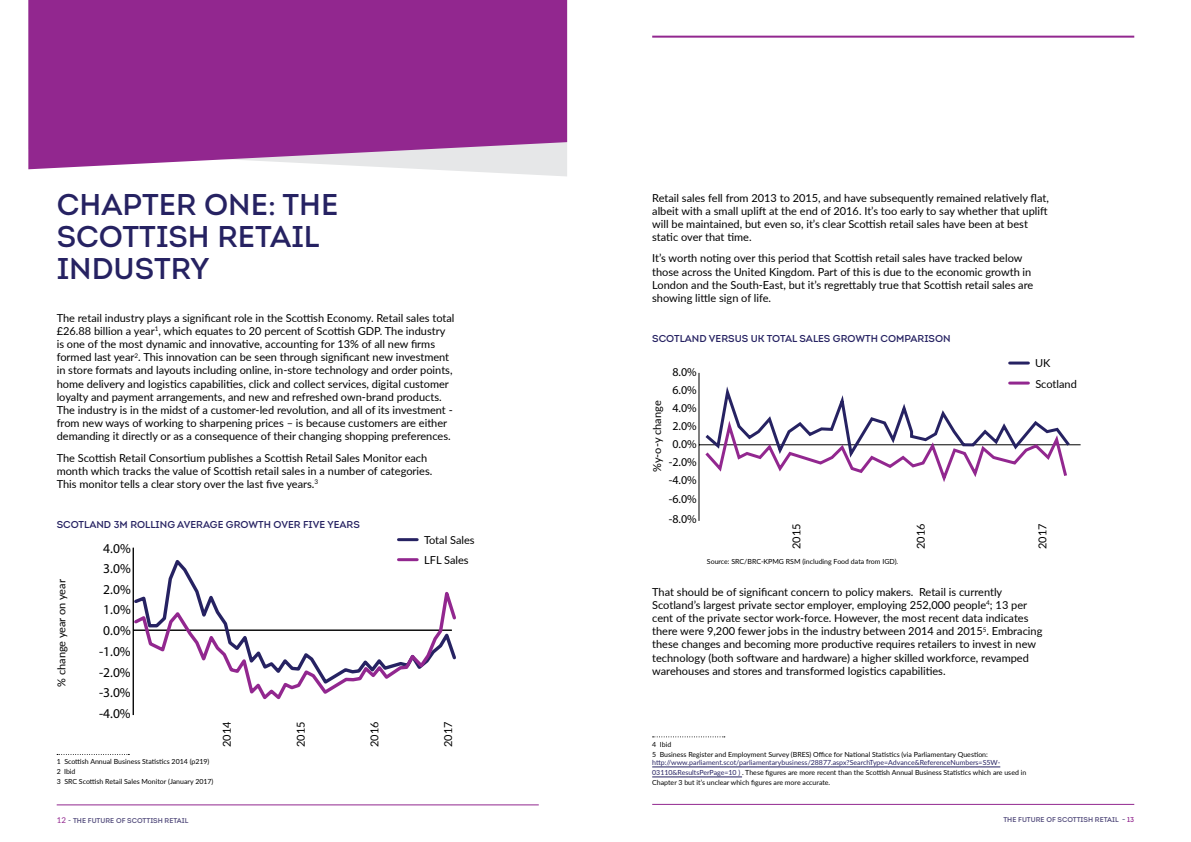
<style>
.page{position:relative;width:1191px;height:842px;background:#fff}
.page>*{position:absolute;margin:0;border:0;box-sizing:border-box;transform-origin:0 0}
.t1{font:30px/32px "Intro Semi Bold Caps";color:#262262}
.t2{font:13.6px/20.9px "Myriad Pro";color:#000}
.t3{font:12px/18.5px "Myriad Pro";color:#000}
.t4{font:11px/13.2px "Lato";color:#000}
.t5{font:10px "Intro Semi Bold Caps";color:#262262}
.t6{font:7px/10px "Lato";color:#000}
.t7{font:7px "Intro Semi Bold Caps";color:#50497a}
.s1{color:#262262}
.s2{font-family:"Lato";font-size:8px;color:#92278f}
.s3{font-family:"Lato";font-size:8px}
.s4{color:#92278f}
</style>
<div class="page">
<hr style="left:652px;top:804px;width:482px;height:1px;background:#92278f">
<hr style="left:652px;top:36px;width:482px;height:2px;background:#92278f">
<svg style="left:28px;top:169px;width:539px;height:7px"></svg>
<svg style="left:28px;top:0;width:539px;height:169px;background:#993796"></svg>
<hr style="left:57px;top:36px;width:482px;height:2px;background:#92278f">
<hr style="left:57px;top:805px;width:482px;height:1px;background:#92278f">
<hr style="left:133px;top:548px;width:1px;height:167px;background:#000">
<svg style="left:132px;top:555px;width:287px;height:24px"></svg>
<svg style="left:132px;top:579px;width:324px;height:124px"></svg>
<hr style="left:398px;top:538px;width:19px;height:3px;background:#262262">
<hr style="left:398px;top:558px;width:19px;height:3px;background:#92278f">
<svg style="left:57px;top:754px;width:72px;height:1px"></svg>
<hr style="left:699px;top:444px;width:381px;height:1px;background:#000">
<hr style="left:698px;top:373px;width:1px;height:148px;background:#000">
<svg style="left:702px;top:381px;width:370px;height:101px"></svg>
<svg style="left:652px;top:736px;width:73px;height:1px"></svg>
<hr style="left:652px;top:767px;width:348px;height:1px;background:#262262">
<hr style="left:652px;top:777px;width:90px;height:1px;background:#262262">
<hr style="left:1009px;top:362px;width:19px;height:3px;background:#262262">
<hr style="left:1009px;top:382px;width:19px;height:3px;background:#92278f">
<h1 class="t1" style="left:57px;top:189px;width:283px">CHAPTER ONE: THE<br>SCOTTISH RETAIL<br>INDUSTRY</h1>
<p class="t4" style="left:57px;top:311px;width:399px">The retail industry plays a significant role in the Scottish Economy. Retail sales total £26.88 billion a year<sup>1</sup>, which equates to 20 percent of Scottish GDP. The industry is one of the most dynamic and innovative, accounting for 13% of all new firms formed last year<sup>2</sup>. This innovation can be seen through significant new investment in store formats and layouts including online, in-store technology and order points, home delivery and logistics capabilities, click and collect services, digital customer loyalty and payment arrangements, and new and refreshed own-brand products.<br>The industry is in the midst of a customer-led revolution, and all of its investment - from new ways of working to sharpening prices – is because customers are either demanding it directly or as a consequence of their changing shopping preferences.</p>
<p class="t4" style="left:57px;top:451px;width:377px">The Scottish Retail Consortium publishes a Scottish Retail Sales Monitor each month which tracks the value of Scottish retail sales in a number of categories.<br>This monitor tells a clear story over the last five years.<sup>3</sup></p>
<p class="t5" style="left:57px;top:518px;width:304px">SCOTLAND 3M ROLLING AVERAGE GROWTH OVER FIVE YEARS</p>
<p class="t2" style="left:103px;top:538px;width:29px">4.0%</p>
<p class="t4" style="left:424px;top:530px;width:52px;line-height:20px">Total Sales<br>LFL Sales</p>
<p class="t2" style="left:103px;top:558px;width:29px;line-height:20.3px">3.0%<br>2.0%</p>
<p class="t4" style="left:54px;top:687px;width:109px;rotate:-90deg">% change year on year</p>
<p class="t2" style="left:103px;top:599px;width:29px">1.0%<br>0.0%</p>
<p class="t2" style="left:99px;top:640px;width:33px">-1.0%</p>
<p class="t2" style="left:99px;top:661px;width:33px">-2.0%</p>
<p class="t2" style="left:99px;top:682px;width:33px">-3.0% -4.0%</p>
<p class="t6" style="left:57px;top:757px;width:158px">1 Scottish Annual Business Statistics 2014 (p219)<br>2 Ibid<br>3 SRC Scottish Retail Sales Monitor (January 2017)</p>
<p class="t4" style="left:220px;top:747px;width:27px;rotate:-90deg">2014</p>
<p class="t4" style="left:294px;top:747px;width:27px;rotate:-90deg">2015</p>
<p class="t4" style="left:367px;top:747px;width:27px;rotate:-90deg">2016</p>
<p class="t4" style="left:441px;top:747px;width:27px;rotate:-90deg">2017</p>
<p class="t4" style="left:652px;top:190px;width:398px">Retail sales fell from 2013 to 2015, and have subsequently remained relatively flat, albeit with a small uplift at the end of 2016. It’s too early to say whether that uplift will be maintained, but even so, it’s clear Scottish retail sales have been at best static over that time.</p>
<p class="t4" style="left:652px;top:251px;width:383px">It’s worth noting over this period that Scottish retail sales have tracked below those across the United Kingdom. Part of this is due to the economic growth in London and the South-East, but it’s regrettably true that Scottish retail sales are showing little sign of life.</p>
<p class="t5" style="left:652px;top:332px;width:300px">SCOTLAND VERSUS UK TOTAL SALES GROWTH COMPARISON</p>
<p class="t3" style="left:672px;top:362px;width:26px">8.0%</p>
<p class="t4" style="left:1035px;top:353px;width:43px;line-height:20px">UK<br>Scotland</p>
<p class="t3" style="left:672px;top:380px;width:26px;line-height:18px">6.0%<br>4.0%</p>
<p class="t4" style="left:650px;top:472px;width:73px;rotate:-90deg">%y-o-y change</p>
<p class="t3" style="left:672px;top:416px;width:26px">2.0%<br>0.0%</p>
<p class="t3" style="left:668px;top:452px;width:29px">-2.0%</p>
<p class="t3" style="left:668px;top:471px;width:29px">-4.0%</p>
<p class="t3" style="left:668px;top:488px;width:29px;line-height:20.8px">-6.0% -8.0%</p>
<p class="t4" style="left:789px;top:549px;width:27px;rotate:-90deg">2015</p>
<p class="t4" style="left:913px;top:549px;width:27px;rotate:-90deg">2016</p>
<p class="t4" style="left:1035px;top:549px;width:27px;rotate:-90deg">2017</p>
<p class="t6" style="left:707px;top:556px;width:193px">Source: SRC/BRC-KPMG RSM (including Food data from IGD).</p>
<p class="t4" style="left:652px;top:584px;width:392px">That should be of significant concern to policy makers. Retail is currently Scotland’s largest private sector employer, employing 252,000 people<sup>4</sup>; 13 per cent of the private sector work-force. However, the most recent data indicates there were 9,200 fewer jobs in the industry between 2014 and 2015<sup>5</sup>. Embracing these changes and becoming more productive requires retailers to invest in new technology (both software and hardware) a higher skilled workforce, revamped warehouses and stores and transformed logistics capabilities.</p>
<p class="t6" style="left:652px;top:739px;width:337px">4 Ibid<br>5 Business Register and Employment Survey (BRES) Office for National Statistics (via Parliamentary Question:</p>
<p class="t6" style="left:652px;top:757px;width:375px"><span class="s1">http://www.parliament.scot/parliamentarybusiness/28877.aspx?SearchType=Advance&amp;ReferenceNumbers=S5W-<br>03110&amp;ResultsPerPage=10 )</span> . These figures are more recent than the Scottish Annual Business Statistics which are used in<br>Chapter 3 but it’s unclear which figures are more accurate.</p>
<p class="t7" style="left:57px;top:816px;width:133px"><span class="s2">12</span> <span class="s3">-</span> THE FUTURE OF SCOTTISH RETAIL</p>
<p class="t7" style="left:1003px;top:815px;width:132px">THE FUTURE OF SCOTTISH RETAIL - <span class="s4">13</span></p>
</div>
